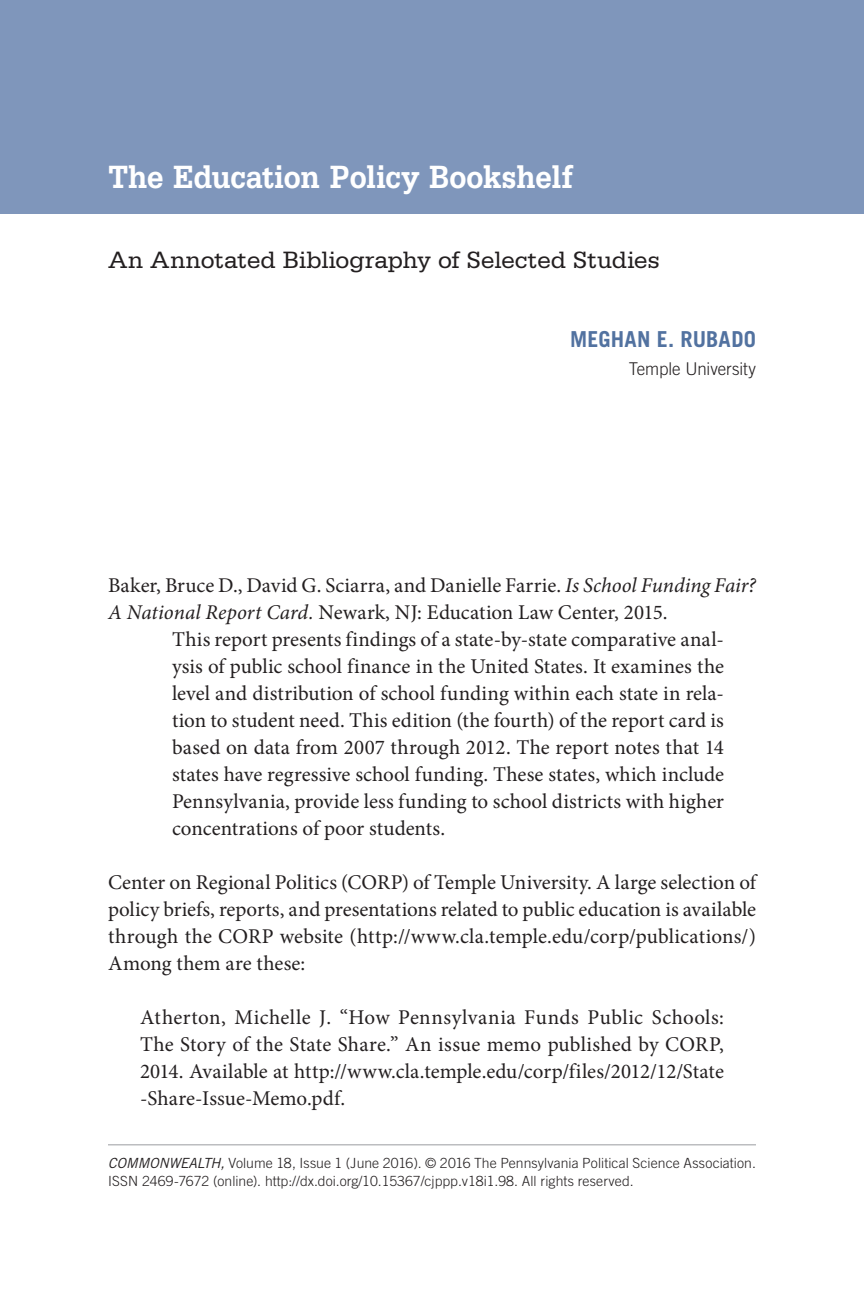
<style>
.page{position:relative;width:864px;height:1296px;background:#fff}
.page>*{position:absolute;margin:0;border:0;box-sizing:border-box;transform-origin:0 0}
.t1{font:700 34px "Serifa Std";letter-spacing:-.015em;color:#fff;scale:.9 1}
.t2{font:25px "Serifa Std";letter-spacing:-.005em;color:#231f20}
.t3{font:700 22px "Trade Gothic LT Std";letter-spacing:.005em;color:#5272a0}
.t4{font:21px/27px "Minion Pro";letter-spacing:.005em;color:#231f20;text-align:justify}
.t5{font:300 17.6px "Trade Gothic LT Std";color:#231f20;scale:.96 1}
.Copyright_and_DOI{font:300 14px/18px "Trade Gothic LT Std";letter-spacing:.005em;color:#231f20}
.s1{font-style:italic}
.s2{font-weight:400;font-style:italic}
</style>
<div class="page">
<div style="left:0;top:0;width:864px;height:214px;background:#7f96bb"></div>
<hr style="left:108px;top:1144px;width:648px;height:2px;background:#bcbdc0">
<h1 class="t1" style="left:108px;top:157px;width:518px">The Education Policy Bookshelf</h1>
<h2 class="t2" style="left:108px;top:246px;width:554px">An Annotated Bibliography of Selected Studies</h2>
<h3 class="t3" style="left:570px;top:326px;width:187px">MEGHAN E. RUBADO</h3>
<h3 class="t5" style="left:629px;top:358px;width:134px">Temple University</h3>
<p class="t4" style="left:108px;top:572px;width:650px">Baker, Bruce D., David G. Sciarra, and Danielle Farrie. <span class="s1">Is School Funding Fair?</span></p>
<p class="t4" style="left:108px;top:599px;width:561px"><span class="s1">A National Report Card.</span> Newark, NJ: Education Law Center, 2015.</p>
<p class="t4" style="left:172px;top:626px;width:554px">This report presents findings of a state-by-state comparative anal-</p>
<p class="t4" style="left:172px;top:653px;width:554px">ysis of public school finance in the United States. It examines the</p>
<p class="t4" style="left:172px;top:680px;width:554px">level and distribution of school funding within each state in rela-</p>
<p class="t4" style="left:172px;top:707px;width:554px">tion to student need. This edition (the fourth) of the report card is</p>
<p class="t4" style="left:172px;top:734px;width:554px">based on data from 2007 through 2012. The report notes that 14</p>
<p class="t4" style="left:172px;top:761px;width:554px">states have regressive school funding. These states, which include</p>
<p class="t4" style="left:172px;top:788px;width:554px">Pennsylvania, provide less funding to school districts with higher</p>
<p class="t4" style="left:172px;top:815px;width:275px">concentrations of poor students.</p>
<p class="t4" style="left:108px;top:869px;width:650px">Center on Regional Politics (CORP) of Temple University. A large selection of policy briefs, reports, and presentations related to public education is available through the CORP website (http://www.cla.temple.edu/corp/publications/)<br>Among them are these:</p>
<p class="t4" style="left:140px;top:1004px;width:586px">Atherton, Michelle J. “How Pennsylvania Funds Public Schools:<br>The Story of the State Share.” An issue memo published by CORP, 2014. Available at http://www.cla.temple.edu/corp/files/2012/12/State -Share-Issue-Memo.pdf.</p>
<p class="Copyright_and_DOI" style="left:108px;top:1153px;width:649px"><span class="s2">COMMONWEALTH,</span> Volume 18, Issue 1 (June 2016). © 2016 The Pennsylvania Political Science Association.<br>ISSN 2469-7672 (online). http://dx.doi.org/10.15367/cjppp.v18i1.98. All rights reserved.</p>
</div>
